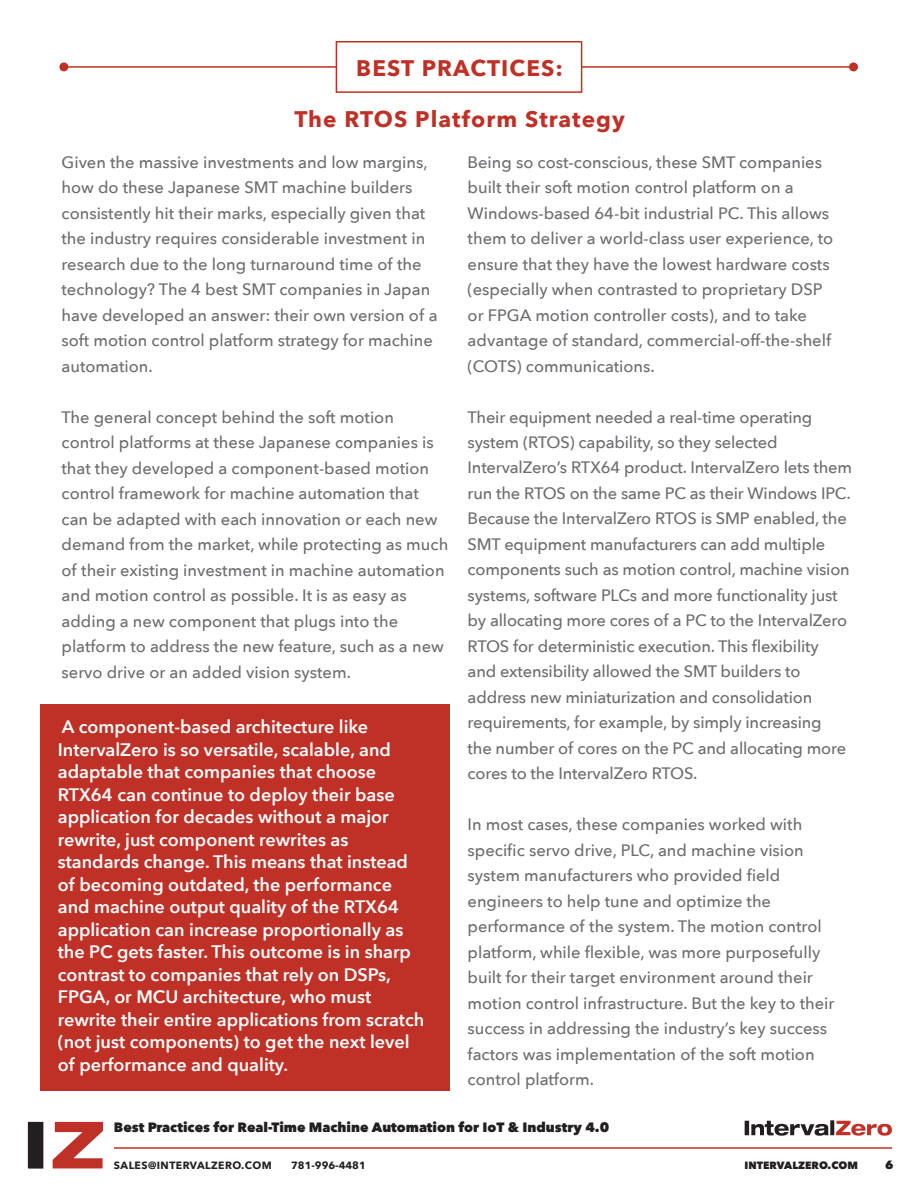
<style>
.page{position:relative;width:918px;height:1188px;background:#fff}
.page>*{position:absolute;margin:0;border:0;box-sizing:border-box;transform-origin:0 0}
.t1{font:700 22.5px "Avenir Next";letter-spacing:.05em;color:#bf3026}
.t2{font:600 18px/22.5px "Avenir Next";color:#fff}
.t3{font:500 16.5px/25.5px "Avenir Next";color:#6c6d70}
.t4{font:800 13.5px "Avenir Next";color:#231f20}
.t5{font:800 12px "Avenir Next";color:#231f20}
.t6{font:700 10.5px "Avenir Next";letter-spacing:.04em;color:#231f20}
.t7{font:800 10.5px "Avenir Next";color:#231f20}
.t8{font:700 10.5px "Avenir Next";color:#231f20}
</style>
<div class="page">
<hr style="left:114px;top:1147px;width:778px;height:2px;background:#bf3026">
<svg style="left:53px;top:1122px;width:50px;height:46px"></svg>
<svg style="left:28px;top:1122px;width:15px;height:47px"></svg>
<svg style="left:745px;top:1120px;width:147px;height:16px"></svg>
<hr style="left:64px;top:66px;width:311px;height:2px;background:#bf3026">
<hr style="left:542px;top:66px;width:312px;height:2px;background:#bf3026">
<div style="left:59px;top:62px;width:9px;height:9px;background:#bf3026;border-radius:50%"></div>
<div style="left:849px;top:62px;width:9px;height:9px;background:#bf3026;border-radius:50%"></div>
<div style="left:336px;top:41px;width:246px;height:52px;background:#fff;border:2px solid #bf3026"></div>
<div style="left:40px;top:704px;width:410px;height:387px;background:#bf3026"></div>
<h1 class="t1" style="left:356px;top:48px;width:208px">BEST PRACTICES:</h1>
<h1 class="t1" style="left:294px;top:100px;width:332px">The RTOS Platform Strategy</h1>
<p class="t3" style="left:62px;top:149px;width:378px">Given the massive investments and low margins, how do these Japanese SMT machine builders consistently hit their marks, especially given that the industry requires considerable investment in research due to the long turnaround time of the technology? The 4 best SMT companies in Japan have developed an answer: their own version of a soft motion control platform strategy for machine automation.</p>
<p class="t3" style="left:62px;top:404px;width:388px">The general concept behind the soft motion control platforms at these Japanese companies is that they developed a component-based motion control framework for machine automation that can be adapted with each innovation or each new demand from the market, while protecting as much of their existing investment in machine automation and motion control as possible. It is as easy as adding a new component that plugs into the platform to address the new feature, such as a new servo drive or an added vision system.</p>
<p class="t2" style="left:58px;top:715px;width:368px">A component-based architecture like IntervalZero is so versatile, scalable, and adaptable that companies that choose RTX64 can continue to deploy their base application for decades without a major rewrite, just component rewrites as standards change. This means that instead of becoming outdated, the performance and machine output quality of the RTX64 application can increase proportionally as the PC gets faster. This outcome is in sharp contrast to companies that rely on DSPs, FPGA, or MCU architecture, who must rewrite their entire applications from scratch (not just components) to get the next level of performance and quality.</p>
<p class="t3" style="left:468px;top:149px;width:367px">Being so cost-conscious, these SMT companies built their soft motion control platform on a Windows-based 64-bit industrial PC. This allows them to deliver a world-class user experience, to ensure that they have the lowest hardware costs (especially when contrasted to proprietary DSP or FPGA motion controller costs), and to take advantage of standard, commercial-off-the-shelf (COTS) communications.</p>
<p class="t3" style="left:468px;top:403px;width:386px">Their equipment needed a real-time operating system (RTOS) capability, so they selected IntervalZero’s RTX64 product. IntervalZero lets them run the RTOS on the same PC as their Windows IPC.<br>Because the IntervalZero RTOS is SMP enabled, the SMT equipment manufacturers can add multiple components such as motion control, machine vision systems, software PLCs and more functionality just by allocating more cores of a PC to the IntervalZero RTOS for deterministic execution. This flexibility<br>and extensibility allowed the SMT builders to address new miniaturization and consolidation requirements, for example, by simply increasing<br>the number of cores on the PC and allocating more cores to the IntervalZero RTOS.</p>
<p class="t3" style="left:468px;top:811px;width:368px">In most cases, these companies worked with specific servo drive, PLC, and machine vision system manufacturers who provided field engineers to help tune and optimize the performance of the system. The motion control platform, while flexible, was more purposefully built for their target environment around their motion control infrastructure. But the key to their success in addressing the industry’s key success factors was implementation of the soft motion control platform.</p>
<p class="t4" style="left:114px;top:1119px;width:497px">Best Practices for Real-Time Machine Automation for IoT &amp; Industry 4.0</p>
<p class="t6" style="left:114px;top:1157px;width:159px">SALES@INTERVALZERO.COM</p>
<p class="t8" style="left:291px;top:1157px;width:76px">781-996-4481</p>
<p class="t7" style="left:745px;top:1159px;width:115px">INTERVALZERO.COM</p>
<p class="t5" style="left:885px;top:1158px;width:10px">6</p>
</div>
